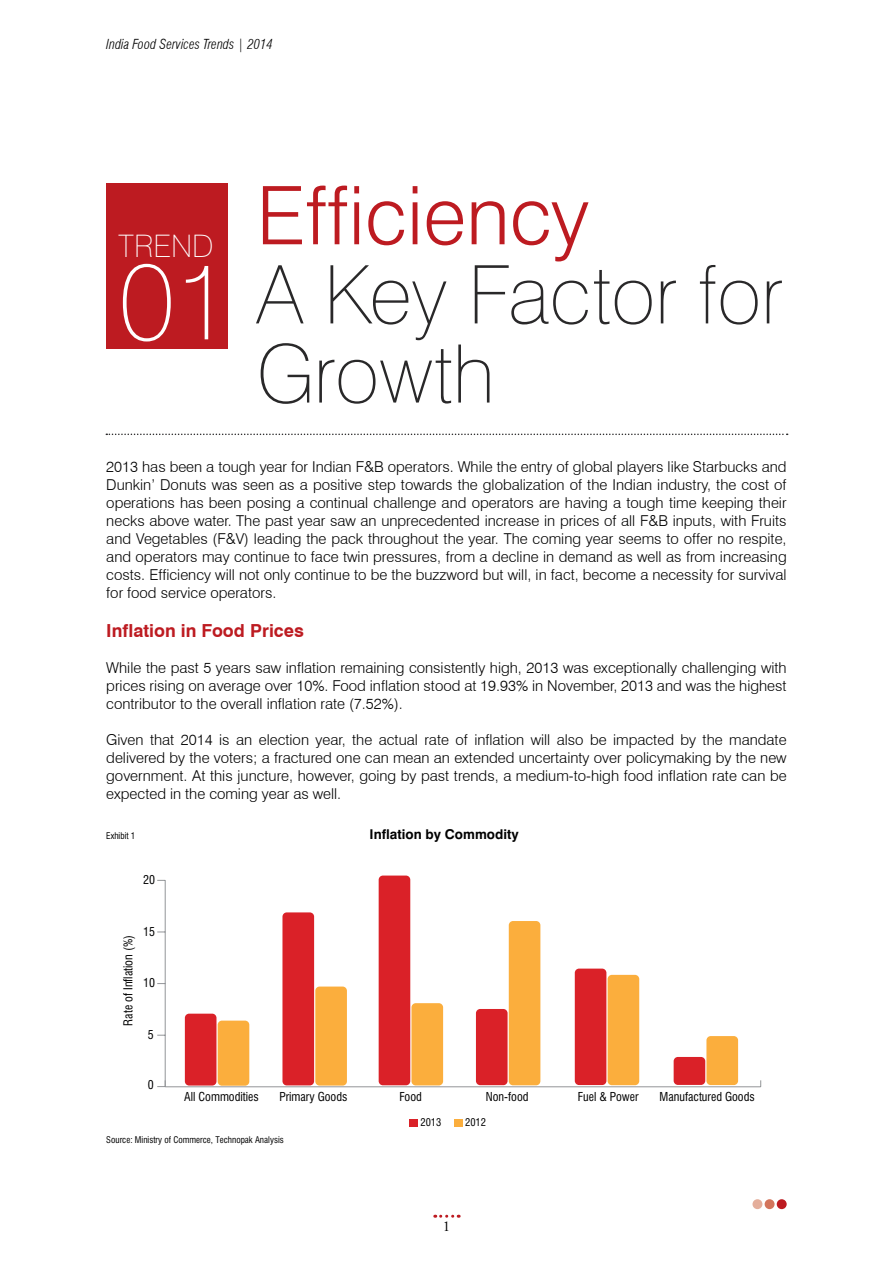
<style>
.page{position:relative;width:893px;height:1263px;background:#fff}
.page>*{position:absolute;margin:0;border:0;box-sizing:border-box;transform-origin:0 0}
.t1{font:100 108px "Swiss 721 BT";color:#fff}
.t2{font:100 80.85px/79.2px "Swiss 721 BT";color:#292829}
.t3{font:300 80.85px "Swiss 721 BT";color:#bd1b21}
.t4{font:100 31.05px "Swiss 721 BT";color:#fff}
.t5{font:700 18px "Swiss 721 BT";color:#bd1b21}
.t6{font:300 15px/18px "Swiss 721 BT";color:#000;text-align:justify}
.t7{font:15px "Adobe Garamond Pro";color:#000}
.t8{font:italic 300 condensed 13.5px "Swiss 721 BT";color:#000}
.t9{font:700 13.5px "Swiss 721 BT";color:#000}
.t10{font:condensed 12px "Swiss 721 BT";color:#000}
.t11{font:condensed 10.5px "Swiss 721 BT";color:#000}
.t12{font:condensed 9px "Swiss 721 BT";color:#000}
</style>
<div class="page">
<svg style="left:435px;top:1215px;width:24px;height:3px"></svg>
<div style="left:752px;top:1199px;width:10px;height:10px;background:#e4ae9b;border-radius:50%"></div>
<div style="left:765px;top:1199px;width:9px;height:10px;background:#d3755c;border-radius:50%"></div>
<div style="left:777px;top:1199px;width:10px;height:10px;background:#bd1b21;border-radius:50%"></div>
<svg style="left:106px;top:434px;width:682px;height:1px"></svg>
<div style="left:106px;top:183px;width:122px;height:166px;background:#bd1b21"></div>
<div style="left:409px;top:1119px;width:9px;height:8px;background:#da2128"></div>
<div style="left:454px;top:1119px;width:8px;height:8px;background:#fbae3d"></div>
<hr style="left:165px;top:1086px;width:596px;height:1px;background:#939598">
<hr style="left:165px;top:880px;width:1px;height:207px;background:#939598">
<svg style="left:157px;top:1080px;width:9px;height:7px"></svg>
<div style="left:185px;top:1014px;width:31px;height:71px;background:#da2128;border-radius:4px"></div>
<div style="left:218px;top:1020px;width:31px;height:66px;background:#fbae3d;border-radius:4px"></div>
<div style="left:282px;top:912px;width:32px;height:173px;background:#da2128;border-radius:4px"></div>
<div style="left:315px;top:986px;width:32px;height:99px;background:#fbae3d;border-radius:4px"></div>
<div style="left:379px;top:875px;width:31px;height:210px;background:#da2128;border-radius:4px"></div>
<div style="left:411px;top:1003px;width:32px;height:82px;background:#fbae3d;border-radius:4px"></div>
<div style="left:476px;top:1009px;width:32px;height:76px;background:#da2128;border-radius:4px"></div>
<div style="left:509px;top:921px;width:31px;height:164px;background:#fbae3d;border-radius:4px"></div>
<div style="left:575px;top:968px;width:31px;height:117px;background:#da2128;border-radius:4px"></div>
<div style="left:608px;top:975px;width:31px;height:110px;background:#fbae3d;border-radius:4px"></div>
<div style="left:674px;top:1057px;width:31px;height:28px;background:#da2128;border-radius:4px"></div>
<div style="left:706px;top:1036px;width:32px;height:49px;background:#fbae3d;border-radius:4px"></div>
<p class="t8" style="left:106px;top:36px;width:168px">India Food Services Trends | 2014</p>
<h3 class="t4" style="left:118px;top:228px;width:97px">Trend</h3>
<h1 class="t1" style="left:119px;top:235px;width:114px">01</h1>
<h2 class="t3" style="left:256px;top:166px;width:334px">Efficiency</h2>
<h2 class="t2" style="left:256px;top:254px;width:527px">A Key Factor for<br>Growth</h2>
<p class="t6" style="left:106px;top:457px;width:682px">2013 has been a tough year for Indian F&amp;B operators. While the entry of global players like Starbucks and Dunkin’ Donuts was seen as a positive step towards the globalization of the Indian industry, the cost of operations has been posing a continual challenge and operators are having a tough time keeping their necks above water. The past year saw an unprecedented increase in prices of all F&amp;B inputs, with Fruits and Vegetables (F&amp;V) leading the pack throughout the year. The coming year seems to offer no respite, and operators may continue to face twin pressures, from a decline in demand as well as from increasing costs. Efficiency will not only continue to be the buzzword but will, in fact, become a necessity for survival for food service operators.</p>
<p class="t5" style="left:106px;top:620px;width:199px">Inflation in Food Prices</p>
<p class="t6" style="left:106px;top:659px;width:682px">While the past 5 years saw inflation remaining consistently high, 2013 was exceptionally challenging with prices rising on average over 10%. Food inflation stood at 19.93% in November, 2013 and was the highest contributor to the overall inflation rate (7.52%).</p>
<p class="t6" style="left:106px;top:731px;width:682px">Given that 2014 is an election year, the actual rate of inflation will also be impacted by the mandate delivered by the voters; a fractured one can mean an extended uncertainty over policymaking by the new government. At this juncture, however, going by past trends, a medium-to-high food inflation rate can be expected in the coming year as well.</p>
<p class="t12" style="left:106px;top:830px;width:31px">Exhibit 1</p>
<p class="t9" style="left:370px;top:826px;width:150px">Inflation by Commodity</p>
<p class="t10" style="left:143px;top:872px;width:13px">20</p>
<p class="t10" style="left:121px;top:1025px;width:92px;rotate:-90deg">Rate of Inflation (%)</p>
<p class="t10" style="left:143px;top:924px;width:13px">15</p>
<p class="t10" style="left:143px;top:976px;width:13px">10</p>
<p class="t10" style="left:148px;top:1027px;width:7px">5</p>
<p class="t10" style="left:148px;top:1078px;width:7px">0</p>
<p class="t10" style="left:184px;top:1090px;width:76px">All Commodities</p>
<p class="t10" style="left:279px;top:1090px;width:70px">Primary Goods</p>
<p class="t10" style="left:399px;top:1090px;width:24px">Food</p>
<p class="t10" style="left:486px;top:1090px;width:44px">Non-food</p>
<p class="t10" style="left:578px;top:1090px;width:62px">Fuel &amp; Power</p>
<p class="t10" style="left:659px;top:1090px;width:97px">Manufactured Goods</p>
<p class="t11" style="left:420px;top:1115px;width:22px">2013</p>
<p class="t11" style="left:465px;top:1115px;width:22px">2012</p>
<p class="t12" style="left:106px;top:1135px;width:179px">Source: Ministry of Commerce, Technopak Analysis</p>
<p class="t7" style="left:443px;top:1217px;width:9px">1</p>
</div>
